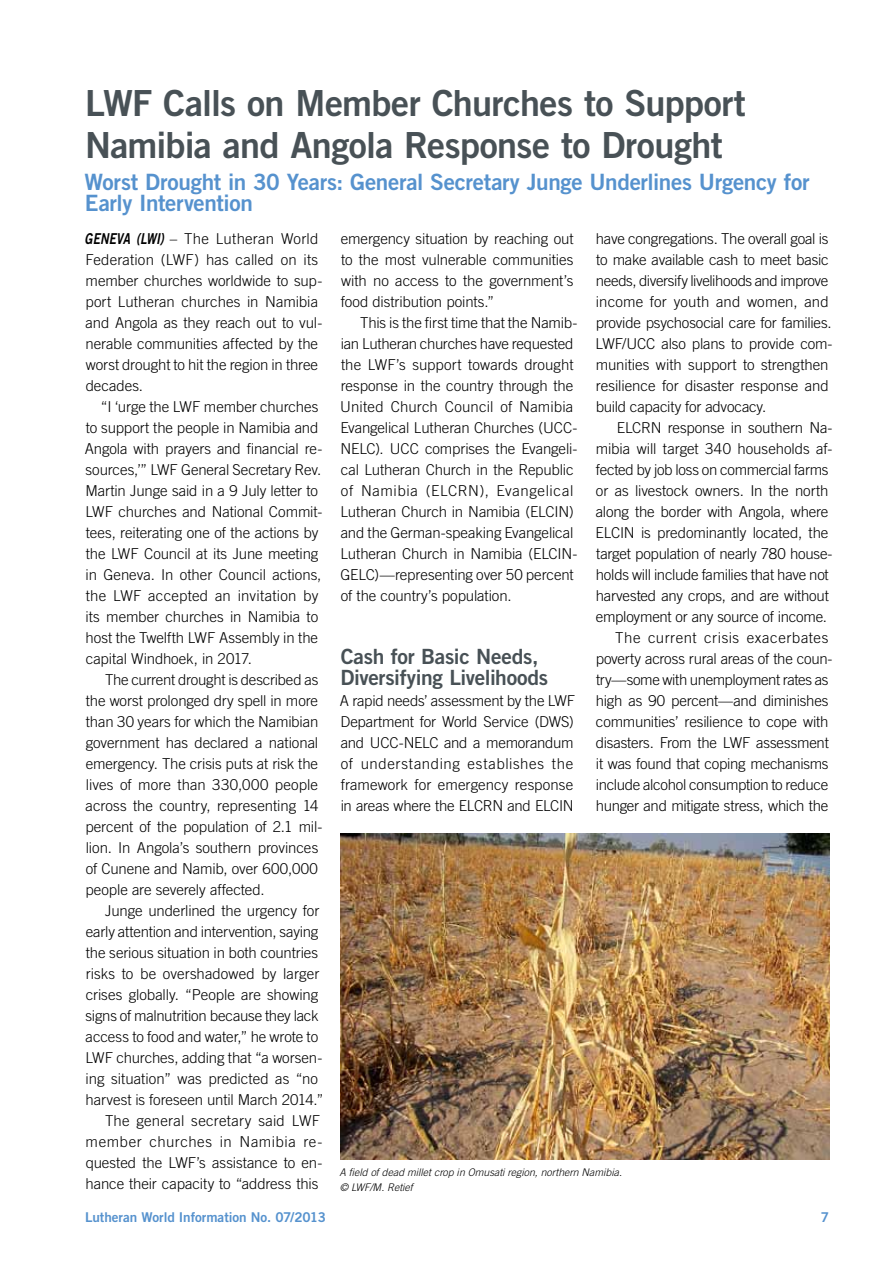
<style>
.page{position:relative;width:893px;height:1263px;background:#fff}
.page>*{position:absolute;margin:0;border:0;box-sizing:border-box;transform-origin:0 0}
.t1{font:36px/42px "Trade Gothic LT Std Bd 2";letter-spacing:-.015em;color:#485156}
.t2{font:22.5px/21px "Trade Gothic LT Std Bd 2";letter-spacing:-.015em;color:#5692ce}
.t3{font:21px/21px "Trade Gothic LT Std Bd 2";letter-spacing:-.02em;color:#485156}
.t4{font:300 15px/21px "Trade Gothic LT Std";letter-spacing:-.01em;color:#000}
.t5{font:300 15px "Trade Gothic LT Std";letter-spacing:.035em;color:#000}
.t6{font:300 15px "Trade Gothic LT Std";letter-spacing:.015em;color:#000}
.t7{font:13.5px "Trade Gothic LT Std Bd 2";letter-spacing:-.005em;color:#5692ce}
.t8{font:italic 300 10.5px/15px "Trade Gothic LT Std";letter-spacing:.005em;color:#000}
.s1{font-family:"Trade Gothic LT Std Bd 2 Obl";font-weight:400}
</style>
<div class="page">
<img style="left:340px;top:834px;width:489px;height:325px">
<h1 class="t1" style="left:85px;top:82px;width:662px">LWF Calls on Member Churches to Support<br>Namibia and Angola Response to Drought</h1>
<h2 class="t2" style="left:85px;top:171px;width:727px">Worst Drought in 30 Years: General Secretary Junge Underlines Urgency for<br>Early Intervention</h2>
<p class="t4" style="left:85px;top:228px;width:239px"><span class="s1">GENEVA (LWI)</span> – The Lutheran World<br>Federation (LWF) has called on its member churches worldwide to sup&shy;port Lutheran churches in Namibia and Angola as they reach out to vul&shy;nerable communities affected by the worst drought to hit the region in three decades.</p>
<p class="t4" style="left:85px;top:396px;width:239px;text-indent:16px">“I ‘urge the LWF member churches to support the people in Namibia and Angola with prayers and financial re&shy;sources,’” LWF General Secretary Rev.<br>Martin Junge said in a 9 July letter to LWF churches and National Commit&shy;tees, reiterating one of the actions by the LWF Council at its June meeting in Geneva. In other Council actions, the LWF accepted an invitation by its member churches in Namibia to host the Twelfth LWF Assembly in the capital Windhoek, in 2017.</p>
<p class="t4" style="left:85px;top:669px;width:238px;text-indent:20px">The current drought is described as the worst prolonged dry spell in more than 30 years for which the Namibian government has declared a national emergency. The crisis puts at risk the lives of more than 330,000 people across the country, representing 14 percent of the population of 2.1 mil&shy;lion. In Angola’s southern provinces of Cunene and Namib, over 600,000 people are severely affected.</p>
<p class="t4" style="left:105px;top:900px;width:216px">Junge underlined the urgency for</p>
<p class="t4" style="left:86px;top:921px;width:234px">early attention and intervention, saying</p>
<p class="t4" style="left:86px;top:942px;width:234px">the serious situation in both countries</p>
<p class="t4" style="left:86px;top:963px;width:235px">risks to be overshadowed by larger</p>
<p class="t4" style="left:86px;top:984px;width:234px">crises globally. “People are showing</p>
<p class="t4" style="left:86px;top:1005px;width:234px">signs of malnutrition because they lack</p>
<p class="t4" style="left:86px;top:1026px;width:234px">access to food and water,” he wrote to</p>
<p class="t4" style="left:85px;top:1047px;width:238px">LWF churches, adding that “a worsen-</p>
<p class="t4" style="left:86px;top:1068px;width:234px">ing situation” was predicted as “no</p>
<p class="t4" style="left:86px;top:1089px;width:239px">harvest is foreseen until March 2014.”</p>
<p class="t6" style="left:105px;top:1112px;width:217px">The general secretary said LWF</p>
<p class="t5" style="left:86px;top:1133px;width:238px">member churches in Namibia re-</p>
<p class="t4" style="left:86px;top:1152px;width:238px">quested the LWF’s assistance to en-</p>
<p class="t4" style="left:86px;top:1173px;width:234px">hance their capacity to “address this</p>
<p class="t4" style="left:596px;top:228px;width:238px">have congregations. The overall goal is to make available cash to meet basic needs, diversify livelihoods and improve income for youth and women, and provide psychosocial care for families.<br>LWF/UCC also plans to provide com&shy;munities with support to strengthen resilience for disaster response and build capacity for advocacy.</p>
<p class="t4" style="left:617px;top:417px;width:217px">ELCRN response in southern Na-</p>
<p class="t4" style="left:596px;top:438px;width:238px">mibia will target 340 households af-</p>
<p class="t4" style="left:596px;top:459px;width:234px">fected by job loss on commercial farms</p>
<p class="t4" style="left:596px;top:480px;width:234px">or as livestock owners. In the north</p>
<p class="t4" style="left:596px;top:501px;width:234px">along the border with Angola, where</p>
<p class="t4" style="left:596px;top:522px;width:234px">ELCIN is predominantly located, the</p>
<p class="t4" style="left:596px;top:543px;width:238px">target population of nearly 780 house-</p>
<p class="t4" style="left:596px;top:564px;width:234px">holds will include families that have not</p>
<p class="t4" style="left:596px;top:585px;width:234px">harvested any crops, and are without</p>
<p class="t4" style="left:596px;top:606px;width:233px">employment or any source of income.</p>
<p class="t5" style="left:615px;top:629px;width:215px">The current crisis exacerbates</p>
<p class="t4" style="left:596px;top:648px;width:238px">poverty across rural areas of the coun-</p>
<p class="t4" style="left:596px;top:669px;width:234px">try—some with unemployment rates as</p>
<p class="t4" style="left:596px;top:690px;width:234px">high as 90 percent—and diminishes</p>
<p class="t4" style="left:596px;top:711px;width:234px">communities’ resilience to cope with</p>
<p class="t4" style="left:596px;top:732px;width:234px">disasters. From the LWF assessment</p>
<p class="t4" style="left:596px;top:753px;width:234px">it was found that coping mechanisms</p>
<p class="t4" style="left:596px;top:774px;width:234px">include alcohol consumption to reduce</p>
<p class="t4" style="left:596px;top:795px;width:234px">hunger and mitigate stress, which the</p>
<p class="t4" style="left:341px;top:228px;width:234px;text-align:justify">emergency situation by reaching out to the most vulnerable communities with no access to the government’s food distribution points.”</p>
<p class="t4" style="left:340px;top:312px;width:239px;text-indent:20px">This is the first time that the Namib&shy;ian Lutheran churches have requested the LWF’s support towards drought response in the country through the United Church Council of Namibia Evangelical Lutheran Churches (UCC-NELC). UCC comprises the Evangeli&shy;cal Lutheran Church in the Republic of Namibia (ELCRN), Evangelical Lutheran Church in Namibia (ELCIN) and the German-speaking Evangelical Lutheran Church in Namibia (ELCIN-GELC)—representing over 50 percent of the country’s population.</p>
<h3 class="t3" style="left:340px;top:646px;width:209px">Cash for Basic Needs,<br>Diversifying Livelihoods</h3>
<p class="t4" style="left:340px;top:690px;width:237px">A rapid needs’ assessment by the LWF Department for World Service (DWS) and UCC-NELC and a memorandum of understanding establishes the framework for emergency response in areas where the ELCRN and ELCIN</p>
<p class="t8" style="left:340px;top:1165px;width:284px">A field of dead millet crop in Omusati region, northern Namibia. © LWF/M. Retief</p>
<p class="t7" style="left:85px;top:1208px;width:242px">Lutheran World Information No. 07/2013</p>
<p class="t7" style="left:821px;top:1208px;width:10px">7</p>
</div>
